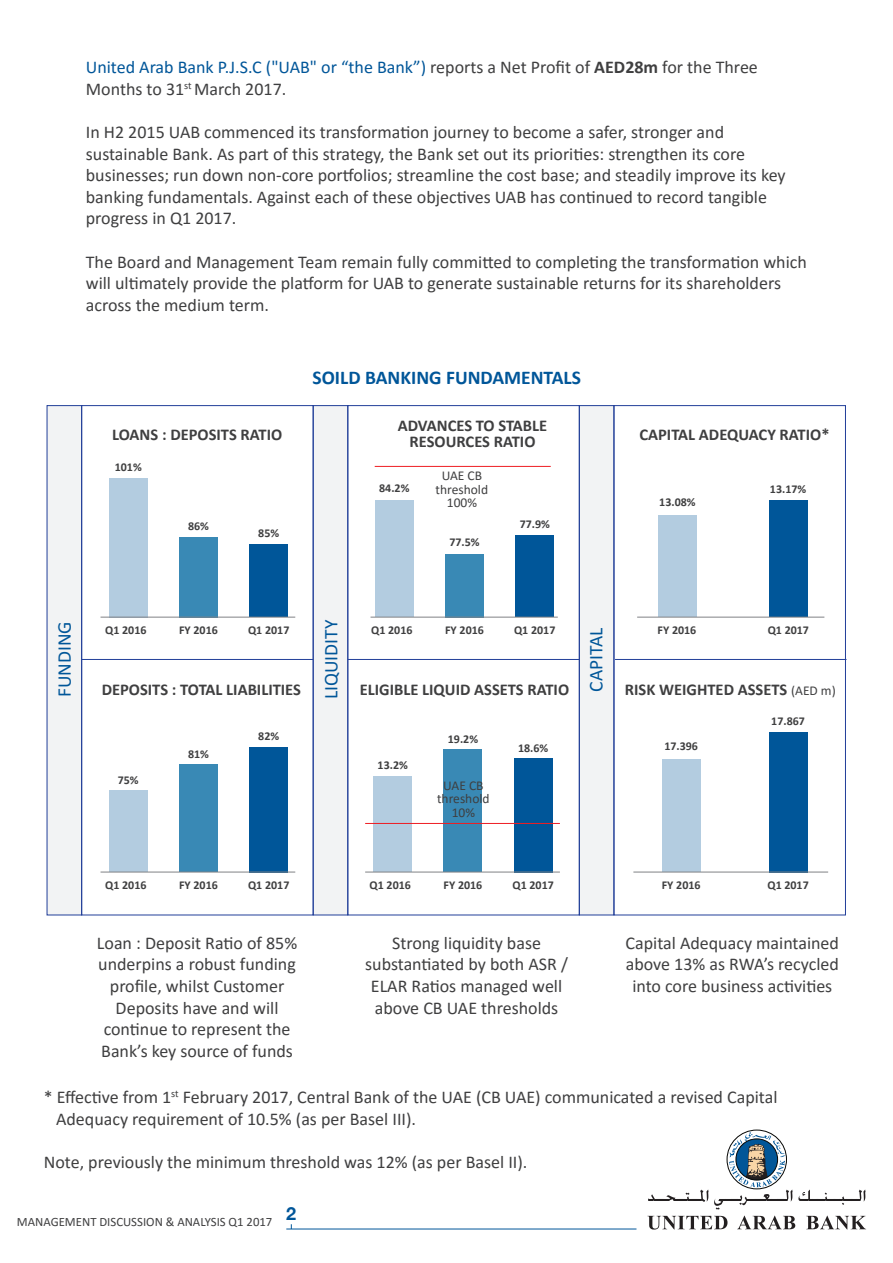
<style>
.page{position:relative;width:893px;height:1263px;background:#fff}
.page>*{position:absolute;margin:0;border:0;box-sizing:border-box;transform-origin:0 0}
.t1{font:700 19.5px "Calibri";color:#005699}
.t2{font:19.5px "Calibri";color:#005699}
.t3{font:18px/21.6px "Calibri";color:#3f3f40}
.t4{font:700 16.5px/16.8px "Calibri";color:#3f3f40;text-align:center}
.t5{font:13.5px/13.5px "Calibri";color:#3f3f40;text-align:center}
.t6{font:12.75px "Calibri";color:#3f3f40}
.t7{font:700 12px "Calibri";color:#3f3f40}
.s1{color:#005699}
.s2{font-weight:700}
.s3{font-weight:400;font-size:13.5px}
</style>
<div class="page">
<hr style="left:286px;top:1229px;width:350px;height:1px;background:#005699">
<svg style="left:647px;top:1215px;width:219px;height:14px"></svg>
<svg style="left:648px;top:1132px;width:217px;height:77px"></svg>
<div style="left:736px;top:1139px;width:42px;height:41px;border:1px solid #050604;border-radius:50%"></div>
<div style="left:179px;top:537px;width:39px;height:80px;background:#3989b5"></div>
<div style="left:109px;top:478px;width:38px;height:139px;background:#b3cce0"></div>
<div style="left:249px;top:544px;width:39px;height:73px;background:#005699"></div>
<div style="left:109px;top:790px;width:38px;height:82px;background:#b3cce0"></div>
<div style="left:179px;top:765px;width:39px;height:107px;background:#3989b5"></div>
<div style="left:249px;top:747px;width:39px;height:125px;background:#005699"></div>
<div style="left:373px;top:776px;width:39px;height:96px;background:#b3cce0"></div>
<div style="left:444px;top:750px;width:38px;height:122px;background:#3989b5"></div>
<div style="left:514px;top:758px;width:38px;height:114px;background:#005699"></div>
<div style="left:769px;top:732px;width:39px;height:140px;background:#005699"></div>
<div style="left:445px;top:554px;width:39px;height:63px;background:#3989b5"></div>
<div style="left:375px;top:500px;width:38px;height:117px;background:#b3cce0"></div>
<div style="left:516px;top:535px;width:38px;height:82px;background:#005699"></div>
<div style="left:769px;top:500px;width:39px;height:117px;background:#005699"></div>
<div style="left:47px;top:405px;width:35px;height:510px;background:#f2f3f4"></div>
<div style="left:313px;top:405px;width:35px;height:510px;background:#f2f3f4"></div>
<div style="left:579px;top:405px;width:35px;height:510px;background:#f2f3f4;border:1px solid #223f99"></div>
<div style="left:81px;top:405px;width:233px;height:510px;border:1px solid #223f99"></div>
<div style="left:347px;top:405px;width:233px;height:510px;border:1px solid #223f99"></div>
<div style="left:614px;top:405px;width:232px;height:510px;border:1px solid #223f99"></div>
<hr style="left:82px;top:659px;width:231px;height:1px;background:#223f99">
<hr style="left:348px;top:659px;width:231px;height:1px;background:#223f99">
<hr style="left:615px;top:659px;width:231px;height:1px;background:#223f99">
<div style="left:658px;top:515px;width:39px;height:102px;background:#b3cce0"></div>
<hr style="left:375px;top:466px;width:176px;height:1px;background:#ee1d23">
<div style="left:662px;top:759px;width:38px;height:113px;background:#b3cce0"></div>
<hr style="left:365px;top:823px;width:195px;height:1px;background:#ee1d23">
<hr style="left:101px;top:617px;width:194px;height:1px;background:#808285">
<hr style="left:371px;top:617px;width:187px;height:1px;background:#808285">
<hr style="left:637px;top:617px;width:187px;height:1px;background:#808285">
<hr style="left:101px;top:872px;width:194px;height:1px;background:#808285">
<hr style="left:365px;top:872px;width:195px;height:1px;background:#808285">
<hr style="left:633px;top:872px;width:195px;height:1px;background:#808285">
<p class="t3" style="left:86px;top:56px;width:674px"><span class="s1">United Arab Bank P.J.S.C ("UAB" or “the Bank”)</span> reports a Net Profit of <span class="s2">AED28m</span> for the Three<br>Months to 31<sup>st</sup> March 2017.</p>
<p class="t3" style="left:86px;top:121px;width:701px">In H2 2015 UAB commenced its transformation journey to become a safer, stronger and sustainable Bank. As part of this strategy, the Bank set out its priorities: strengthen its core businesses; run down non-core portfolios; streamline the cost base; and steadily improve its key banking fundamentals. Against each of these objectives UAB has continued to record tangible progress in Q1 2017.</p>
<p class="t3" style="left:86px;top:250px;width:723px">The Board and Management Team remain fully committed to completing the transformation which will ultimately provide the platform for UAB to generate sustainable returns for its shareholders across the medium term.</p>
<p class="t4" style="left:112px;top:425px;width:172px">LOANS : DEPOSITS RATIO</p>
<p class="t7" style="left:115px;top:459px;width:28px">101%</p>
<p class="t7" style="left:188px;top:517px;width:22px">86%</p>
<p class="t7" style="left:258px;top:524px;width:22px">85%</p>
<p class="t1" style="left:313px;top:364px;width:270px">SOILD BANKING FUNDAMENTALS</p>
<p class="t4" style="left:398px;top:416px;width:151px">ADVANCES TO STABLE<br>RESOURCES RATIO</p>
<p class="t7" style="left:379px;top:480px;width:32px">84.2%</p>
<p class="t5" style="left:436px;top:468px;width:54px">UAE CB threshold<br>100%</p>
<p class="t7" style="left:449px;top:534px;width:32px">77.5%</p>
<p class="t7" style="left:520px;top:515px;width:32px">77.9%</p>
<p class="t4" style="left:639px;top:425px;width:192px">CAPITAL ADEQUACY RATIO*</p>
<p class="t7" style="left:659px;top:494px;width:38px">13.08%</p>
<p class="t7" style="left:770px;top:480px;width:38px">13.17%</p>
<p class="t2" style="left:51px;top:697px;width:77px;rotate:-90deg">FUNDING</p>
<p class="t2" style="left:318px;top:699px;width:81px;rotate:-90deg">LIQUIDITY</p>
<p class="t2" style="left:582px;top:691px;width:66px;rotate:-90deg">CAPITAL</p>
<p class="t7" style="left:658px;top:621px;width:40px">FY 2016</p>
<p class="t7" style="left:768px;top:621px;width:43px">Q1 2017</p>
<p class="t7" style="left:105px;top:621px;width:43px">Q1 2016</p>
<p class="t7" style="left:371px;top:621px;width:43px">Q1 2016</p>
<p class="t7" style="left:248px;top:621px;width:43px">Q1 2017</p>
<p class="t7" style="left:445px;top:621px;width:40px">FY 2016</p>
<p class="t7" style="left:514px;top:621px;width:43px">Q1 2017</p>
<p class="t7" style="left:179px;top:621px;width:40px">FY 2016</p>
<p class="t4" style="left:102px;top:681px;width:201px">DEPOSITS : TOTAL LIABILITIES</p>
<p class="t4" style="left:360px;top:681px;width:211px">ELIGIBLE LIQUID ASSETS RATIO</p>
<p class="t4" style="left:625px;top:681px;width:212px">RISK WEIGHTED ASSETS <span class="s3">(AED m)</span></p>
<p class="t7" style="left:118px;top:771px;width:22px">75%</p>
<p class="t7" style="left:188px;top:746px;width:22px">81%</p>
<p class="t7" style="left:258px;top:727px;width:22px">82%</p>
<p class="t7" style="left:105px;top:877px;width:43px">Q1 2016</p>
<p class="t7" style="left:179px;top:877px;width:40px">FY 2016</p>
<p class="t7" style="left:248px;top:877px;width:43px">Q1 2017</p>
<p class="t7" style="left:378px;top:756px;width:32px">13.2%</p>
<p class="t7" style="left:370px;top:877px;width:43px">Q1 2016</p>
<p class="t7" style="left:448px;top:731px;width:32px">19.2%</p>
<p class="t5" style="left:437px;top:778px;width:54px">UAE CB threshold<br>10%</p>
<p class="t7" style="left:518px;top:739px;width:32px">18.6%</p>
<p class="t7" style="left:444px;top:877px;width:40px">FY 2016</p>
<p class="t7" style="left:512px;top:877px;width:43px">Q1 2017</p>
<p class="t7" style="left:664px;top:738px;width:35px">17.396</p>
<p class="t7" style="left:771px;top:712px;width:35px">17.867</p>
<p class="t7" style="left:662px;top:876px;width:40px">FY 2016</p>
<p class="t7" style="left:767px;top:876px;width:43px">Q1 2017</p>
<p class="t3" style="left:97px;top:931px;width:202px;text-align:center">Loan : Deposit Ratio of 85% underpins a robust funding profile, whilst Customer<br>Deposits have and will continue to represent the<br>Bank’s key source of funds</p>
<p class="t3" style="left:365px;top:931px;width:204px;text-align:center">Strong liquidity base substantiated by both ASR /<br>ELAR Ratios managed well above CB UAE thresholds</p>
<p class="t3" style="left:626px;top:931px;width:215px;text-align:center">Capital Adequacy maintained above 13% as RWA’s recycled into core business activities</p>
<p class="t3" style="left:56px;top:1086px;width:723px;text-indent:-12px">* Effective from 1<sup>st</sup> February 2017, Central Bank of the UAE (CB UAE) communicated a revised Capital<br>Adequacy requirement of 10.5% (as per Basel III).</p>
<p class="t3" style="left:44px;top:1151px;width:485px">Note, previously the minimum threshold was 12% (as per Basel II).</p>
<p class="t6" style="left:17px;top:1213px;width:281px">MANAGEMENT DISCUSSION &amp; ANALYSIS Q1 2017 <sup>2</sup></p>
</div>
